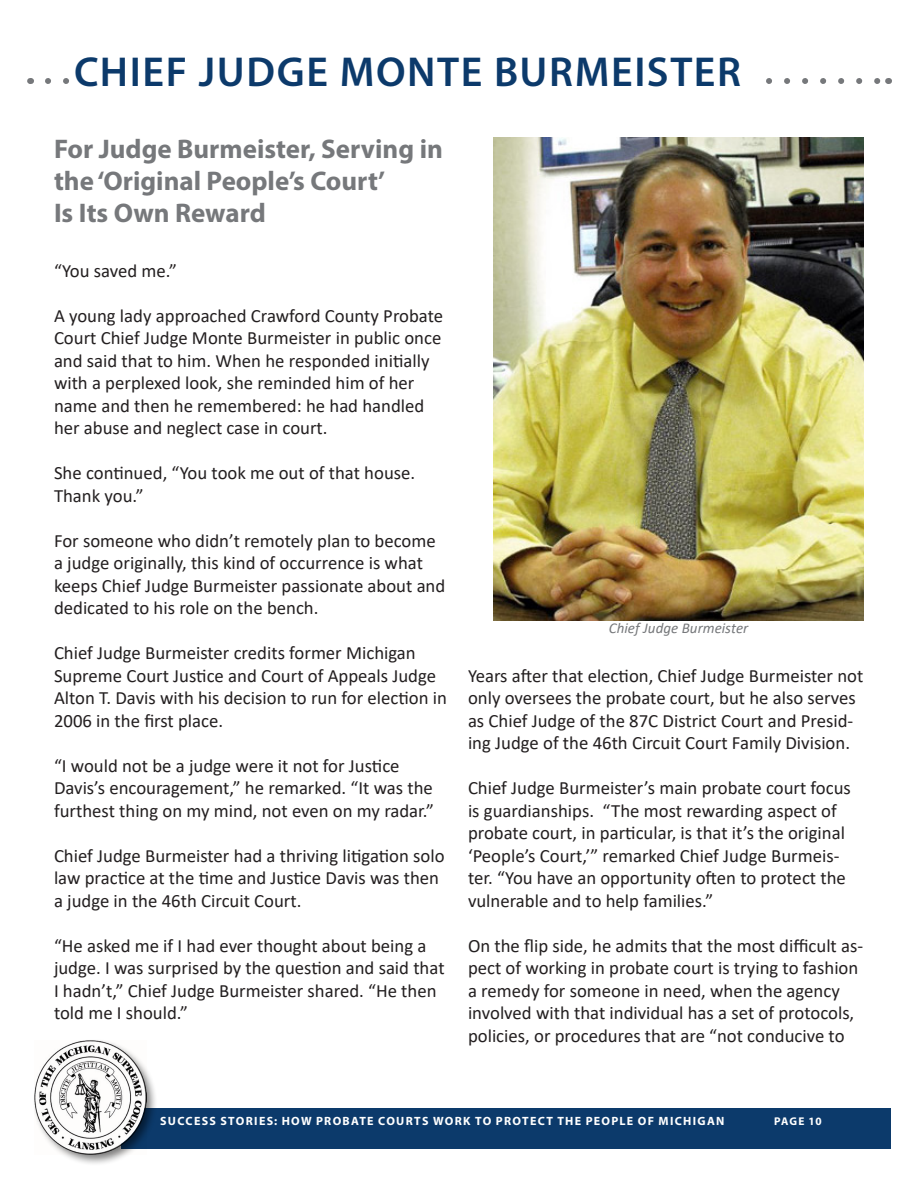
<style>
.page{position:relative;width:918px;height:1188px;background:#fff}
.page>*{position:absolute;margin:0;border:0;box-sizing:border-box;transform-origin:0 0}
.t1{font:600 42px "Myriad Pro";letter-spacing:.04em;color:#0c3a6b}
.t2{font:700 27px/32.4px "Myriad Pro";color:#76787b}
.t3{font:18.75px/22.5px "Calibri";color:#231f20}
.t4{font:italic 15px "Calibri";color:#76787b}
.t5{font:700 12px "Myriad Pro";letter-spacing:.105em;color:#fff}
.t6{font:700 11.25px "Myriad Pro";letter-spacing:.075em;color:#fff}
</style>
<div class="page">
<div style="left:122px;top:1108px;width:769px;height:40px;background:#0c3a6b"></div>
<svg style="left:48px;top:78px;width:831px;height:6px"></svg>
<div style="left:32px;top:1039px;width:126px;height:127px;background:#000001;opacity:.5"></div>
<img style="left:34px;top:1041px;width:112px;height:113px">
<div style="left:74px;top:54px;width:680px;height:54px;background:#fff"></div>
<img style="left:493px;top:137px;width:371px;height:483px">
<p class="t1" style="left:74px;top:45px;width:668px">CHIEF JUDGE MONTE BURMEISTER</p>
<p class="t2" style="left:54px;top:131px;width:390px">For Judge Burmeister, Serving in the ‘Original People’s Court’</p>
<p class="t2" style="left:54px;top:196px;width:213px">Is Its Own Reward</p>
<p class="t3" style="left:54px;top:259px;width:125px">“You saved me.”</p>
<p class="t3" style="left:54px;top:304px;width:391px">A young lady approached Crawford County Probate Court Chief Judge Monte Burmeister in public once and said that to him. When he responded initially with a perplexed look, she reminded him of her name and then he remembered: he had handled her abuse and neglect case in court.</p>
<p class="t3" style="left:54px;top:461px;width:363px">She continued, “You took me out of that house.<br>Thank you.”</p>
<p class="t3" style="left:54px;top:529px;width:393px">For someone who didn’t remotely plan to become a judge originally, this kind of occurrence is what keeps Chief Judge Burmeister passionate about and dedicated to his role on the bench.</p>
<p class="t3" style="left:54px;top:641px;width:394px">Chief Judge Burmeister credits former Michigan Supreme Court Justice and Court of Appeals Judge Alton T. Davis with his decision to run for election in 2006 in the first place.</p>
<p class="t3" style="left:54px;top:754px;width:382px">“I would not be a judge were it not for Justice<br>Davis’s encouragement,” he remarked. “It was the furthest thing on my mind, not even on my radar.”</p>
<p class="t3" style="left:54px;top:844px;width:392px">Chief Judge Burmeister had a thriving litigation solo law practice at the time and Justice Davis was then a judge in the 46th Circuit Court.</p>
<p class="t3" style="left:54px;top:934px;width:392px">“He asked me if I had ever thought about being a judge. I was surprised by the question and said that I hadn’t,” Chief Judge Burmeister shared. “He then told me I should.”</p>
<p class="t4" style="left:609px;top:617px;width:141px">Chief Judge Burmeister</p>
<p class="t3" style="left:468px;top:664px;width:397px">Years after that election, Chief Judge Burmeister not</p>
<p class="t3" style="left:468px;top:686px;width:389px">only oversees the probate court, but he also serves as Chief Judge of the 87C District Court and Presid&shy;ing Judge of the 46th Circuit Court Family Division.</p>
<p class="t3" style="left:468px;top:776px;width:384px">Chief Judge Burmeister’s main probate court focus is guardianships. “The most rewarding aspect of probate court, in particular, is that it’s the original ‘People’s Court,’” remarked Chief Judge Burmeis&shy;ter. “You have an opportunity often to protect the vulnerable and to help families.”</p>
<p class="t3" style="left:468px;top:934px;width:397px">On the flip side, he admits that the most difficult as&shy;pect of working in probate court is trying to fashion a remedy for someone in need, when the agency involved with that individual has a set of protocols, policies, or procedures that are “not conducive to</p>
<p class="t5" style="left:160px;top:1113px;width:566px">SUCCESS STORIES: HOW PROBATE COURTS WORK TO PROTECT THE PEOPLE OF MICHIGAN</p>
<p class="t6" style="left:774px;top:1114px;width:49px">PAGE 10</p>
</div>
